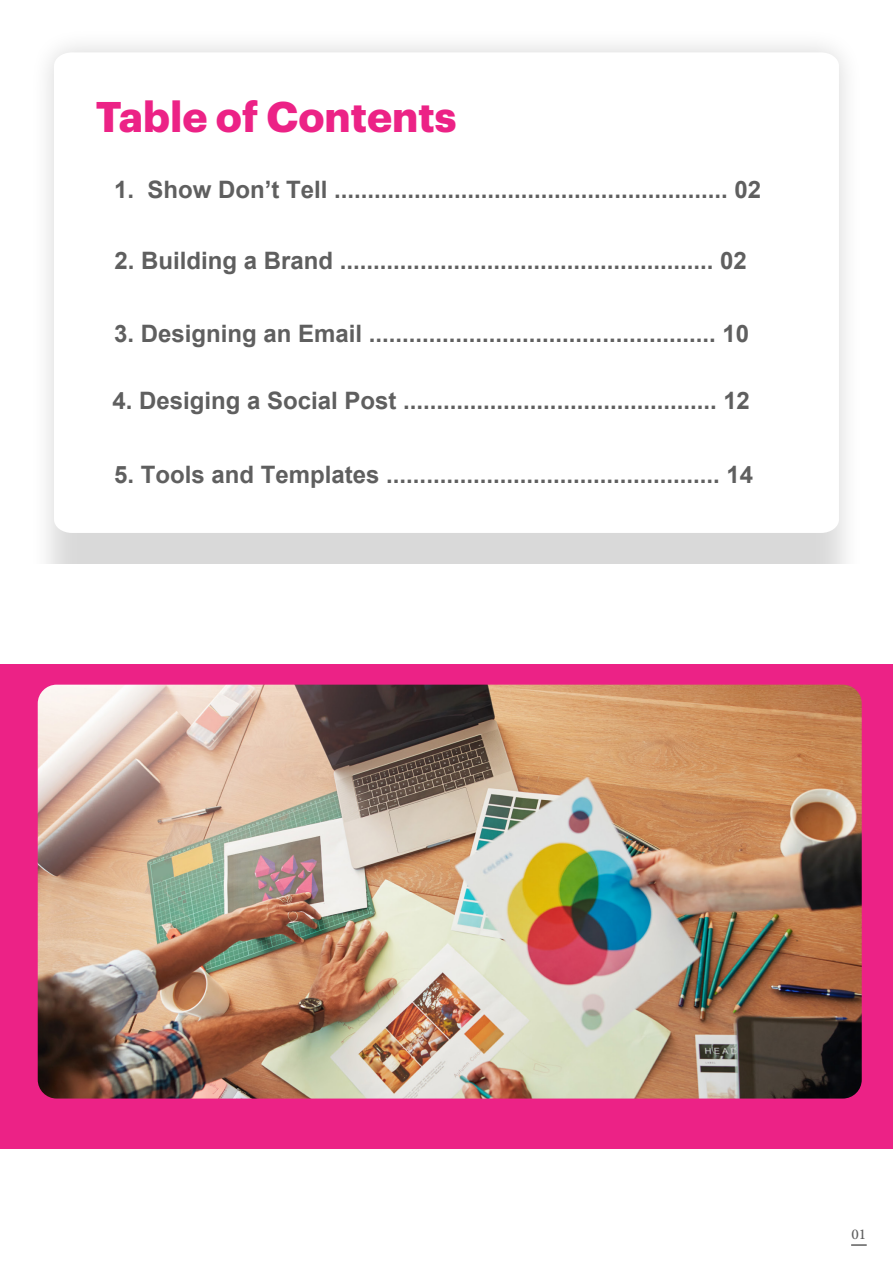
<style>
.page{position:relative;width:893px;height:1263px;background:#fff}
.page>*{position:absolute;margin:0;border:0;box-sizing:border-box;transform-origin:0 0}
.t1{font:700 42px "Graphik";color:#ec2286}
.t2{font:700 24px "Arial";color:#5f5f5f}
.t3{font:21px "Adobe Arabic";color:#5f5f5f}
</style>
<div class="page">
<div style="left:29px;top:27px;width:835px;height:537px;background:#000;opacity:.15"></div>
<svg style="left:54px;top:52px;width:785px;height:481px"></svg>
<svg style="left:851px;top:1244px;width:16px;height:2px"></svg>
<div style="left:0;top:665px;width:893px;height:483px;background:#ec2286"></div>
<img style="left:38px;top:685px;width:824px;height:413px">
<h1 class="t1" style="left:96px;top:84px;width:362px">Table of Contents</h1>
<p class="t2" style="left:114px;top:173px;width:649px">1. Show Don’t Tell ........................................................... 02</p>
<p class="t2" style="left:115px;top:245px;width:634px">2. Building a Brand ........................................................ 02</p>
<p class="t2" style="left:114px;top:317px;width:637px">3. Designing an Email .................................................... 10</p>
<p class="t2" style="left:112px;top:385px;width:639px">4. Desiging a Social Post ............................................... 12</p>
<p class="t2" style="left:114px;top:459px;width:640px">5. Tools and Templates .................................................. 14</p>
<p class="t3" style="left:851px;top:1219px;width:16px">01</p>
</div>
